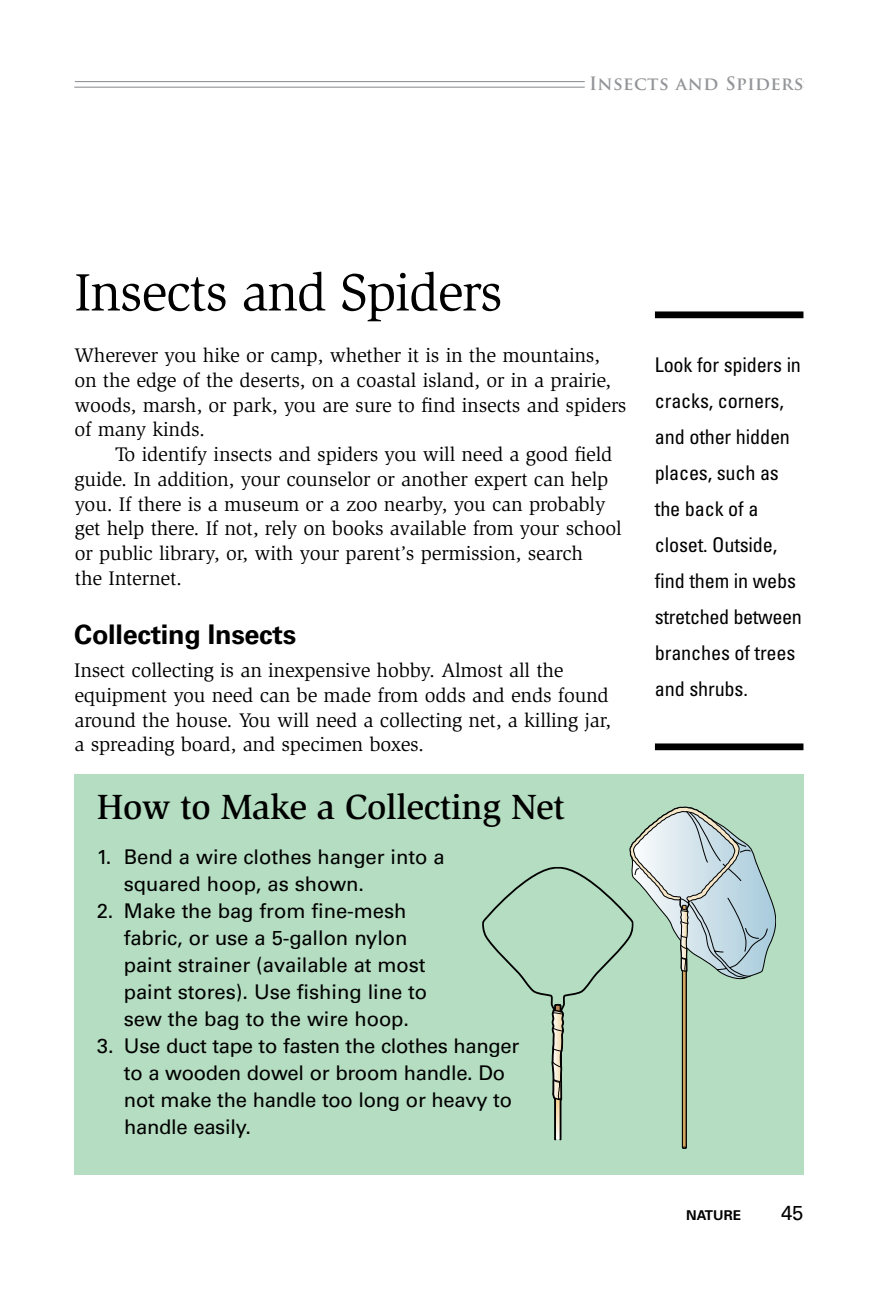
<style>
.page{position:relative;width:871px;height:1296px;background:#fff}
.page>*{position:absolute;margin:0;border:0;box-sizing:border-box;transform-origin:0 0}
.t1{font:54px "Slimbach";letter-spacing:-.025em;color:#000}
.t2{font:500 36px "Slimbach";letter-spacing:-.01em;color:#000}
.t3{font:700 27px "Univers";letter-spacing:-.01em;color:#000}
.t4{font:20.25px/24.8px "Slimbach";letter-spacing:-.01em;color:#000}
.t5{font:20.25px/27px "Univers";letter-spacing:-.005em;color:#000}
.t6{font:condensed 20.25px/36px "Univers";letter-spacing:-.01em;color:#000}
.t7{font:700 18px "Trajan Pro";letter-spacing:.025em;color:#939598}
.t8{font:700 13.5px "Univers";color:#000}
.s1{color:#fff}
</style>
<div class="page">
<hr style="left:74px;top:87px;width:729px;height:1px;background:#939598">
<hr style="left:75px;top:81px;width:729px;height:1px;background:#939598">
<div style="left:585px;top:68px;width:218px;height:31px;background:#fff"></div>
<div style="left:655px;top:311px;width:148px;height:7px;background:#000"></div>
<div style="left:655px;top:743px;width:148px;height:7px;background:#000"></div>
<div style="left:74px;top:774px;width:729px;height:400px;background:#b4ddc1"></div>
<svg style="left:482px;top:806px;width:294px;height:343px"></svg>
<p class="t7" style="left:584px;top:72px;width:221px"><span class="s1">.</span>Insects and Spiders</p>
<h1 class="t1" style="left:74px;top:262px;width:430px">Insects and Spiders</h1>
<p class="t4" style="left:74px;top:343px;width:554px">Wherever you hike or camp, whether it is in the mountains, on the edge of the deserts, on a coastal island, or in a prairie, woods, marsh, or park, you are sure to find insects and spiders of many kinds.</p>
<p class="t4" style="left:75px;top:442px;width:548px;text-indent:40px">To identify insects and spiders you will need a good field guide. In addition, your counselor or another expert can help you. If there is a museum or a zoo nearby, you can probably get help there. If not, rely on books available from your school or public library, or, with your parent’s permission, search<br>the Internet.</p>
<h3 class="t3" style="left:74px;top:618px;width:223px">Collecting Insects</h3>
<p class="t4" style="left:74px;top:658px;width:538px">Insect collecting is an inexpensive hobby. Almost all the equipment you need can be made from odds and ends found around the house. You will need a collecting net, a killing jar, a spreading board, and specimen boxes.</p>
<h2 class="t2" style="left:97px;top:786px;width:470px">How to Make a Collecting Net</h2>
<p class="t5" style="left:124px;top:844px;width:322px;text-indent:-27px">1. Bend a wire clothes hanger into a squared hoop, as shown.</p>
<p class="t5" style="left:124px;top:898px;width:305px;text-indent:-27px">2. Make the bag from fine-mesh fabric, or use a 5-gallon nylon paint strainer (available at most paint stores). Use fishing line to sew the bag to the wire hoop.</p>
<p class="t5" style="left:124px;top:1033px;width:397px;text-indent:-27px">3. Use duct tape to fasten the clothes hanger to a wooden dowel or broom handle. Do not make the handle too long or heavy to handle easily.</p>
<p class="t6" style="left:655px;top:347px;width:148px">Look for spiders in cracks, corners, and other hidden places, such as the back of a closet. Outside, find them in webs stretched between branches of trees and shrubs.</p>
<p class="t8" style="left:686px;top:1207px;width:56px">Nature</p>
<p class="t5" style="left:781px;top:1199px;width:24px">45</p>
</div>
